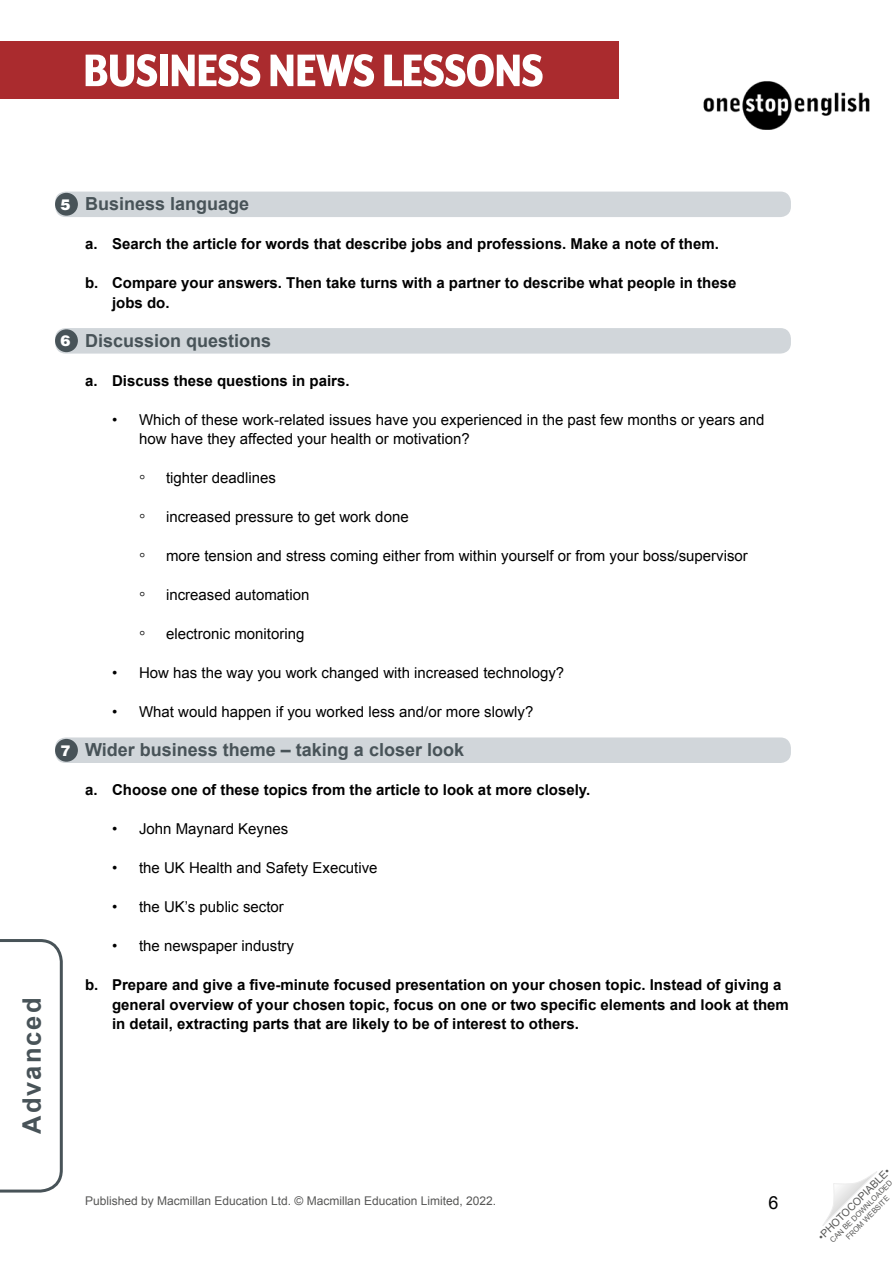
<style>
.page{position:relative;width:893px;height:1263px;background:#fff}
.page>*{position:absolute;margin:0;border:0;box-sizing:border-box;transform-origin:0 0}
.t1{font:800 52.5px "Mr Eaves XL Mod Nar OT";letter-spacing:-.015em;color:#fff}
.t2{font:700 25.5px "Arial";letter-spacing:.08em;color:#485358}
.WS__Exercise_title{font:700 18px "Arial";color:#485358}
.t3{font:18px "Arial";color:#000}
.WS__Bullet{font:15px/19.5px "Arial";color:#000}
.t4{font:700 15px/19.5px "Arial";color:#000}
.Don_t_use_-_10t_numb{font:900 15px "Helvetica LT Std";color:#fff}
.t5{font:12px "Arial";color:#575756}
.t6{font:10.5px "Arial";color:#575756}
.t7{font:7.5px/9px "Arial";color:#575756;text-align:center}
.s1{font-size:18px}
</style>
<div class="page">
<svg style="left:822px;top:1171px;width:55px;height:55px"></svg>
<svg style="left:0;top:939px;width:63px;height:254px"></svg>
<div style="left:0;top:41px;width:619px;height:58px;background:#aa2b2e"></div>
<img style="left:703px;top:81px;width:167px;height:48px">
<div style="left:55px;top:192px;width:736px;height:25px;background:#d1d6da;border-radius:10px"></div>
<div style="left:55px;top:328px;width:736px;height:26px;background:#d1d6da;border-radius:10px"></div>
<div style="left:55px;top:737px;width:736px;height:26px;background:#d1d6da;border-radius:10px"></div>
<div style="left:55px;top:193px;width:23px;height:23px;background:#485358;border-radius:50%"></div>
<div style="left:55px;top:329px;width:23px;height:23px;background:#485358;border-radius:50%"></div>
<div style="left:55px;top:739px;width:23px;height:23px;background:#485358;border-radius:50%"></div>
<h1 class="t1" style="left:83px;top:42px;width:462px">BUSINESS NEWS LESSONS</h1>
<h2 class="t2" style="left:15px;top:1134px;width:138px;rotate:-90deg">Advanced</h2>
<p class="Don_t_use_-_10t_numb" style="left:61px;top:194px;width:12px">5</p>
<p class="Don_t_use_-_10t_numb" style="left:61px;top:331px;width:12px">6</p>
<p class="Don_t_use_-_10t_numb" style="left:61px;top:740px;width:12px">7</p>
<p class="WS__Exercise_title" style="left:85px;top:192px;width:166px">Business language</p>
<p class="t4" style="left:85px;top:234px;width:635px">a. Search the article for words that describe jobs and professions. Make a note of them.</p>
<p class="t4" style="left:112px;top:273px;width:626px;text-indent:-27px">b. Compare your answers. Then take turns with a partner to describe what people in these jobs do.</p>
<p class="WS__Exercise_title" style="left:85px;top:328px;width:188px">Discussion questions</p>
<p class="t4" style="left:85px;top:371px;width:266px">a. Discuss these questions in pairs.</p>
<p class="WS__Bullet" style="left:139px;top:410px;width:627px;text-indent:-27px">• Which of these work-related issues have you experienced in the past few months or years and how have they affected your health or motivation?</p>
<p class="WS__Bullet" style="left:139px;top:468px;width:139px"><span class="s1">◦</span> tighter deadlines</p>
<p class="WS__Bullet" style="left:139px;top:507px;width:271px"><span class="s1">◦</span> increased pressure to get work done</p>
<p class="WS__Bullet" style="left:139px;top:546px;width:610px"><span class="s1">◦</span> more tension and stress coming either from within yourself or from your boss/supervisor</p>
<p class="WS__Bullet" style="left:139px;top:585px;width:172px"><span class="s1">◦</span> increased automation</p>
<p class="WS__Bullet" style="left:139px;top:624px;width:167px"><span class="s1">◦</span> electronic monitoring</p>
<p class="WS__Bullet" style="left:112px;top:663px;width:454px">• How has the way you work changed with increased technology?</p>
<p class="WS__Bullet" style="left:112px;top:702px;width:423px">• What would happen if you worked less and/or more slowly?</p>
<p class="WS__Exercise_title" style="left:85px;top:738px;width:380px">Wider business theme – taking a closer look</p>
<p class="t4" style="left:85px;top:780px;width:507px">a. Choose one of these topics from the article to look at more closely.</p>
<p class="WS__Bullet" style="left:112px;top:819px;width:178px">• John Maynard Keynes</p>
<p class="WS__Bullet" style="left:112px;top:858px;width:267px">• the UK Health and Safety Executive</p>
<p class="WS__Bullet" style="left:112px;top:897px;width:173px">• the UK’s public sector</p>
<p class="WS__Bullet" style="left:112px;top:936px;width:184px">• the newspaper industry</p>
<p class="t4" style="left:112px;top:975px;width:678px;text-indent:-27px">b. Prepare and give a five-minute focused presentation on your chosen topic. Instead of giving a general overview of your chosen topic, focus on one or two specific elements and look at them in detail, extracting parts that are likely to be of interest to others.</p>
<p class="t5" style="left:85px;top:1193px;width:413px">Published by Macmillan Education Ltd. © Macmillan Education Limited, 2022.</p>
<p class="t3" style="left:769px;top:1191px;width:12px">6</p>
<p class="t6" style="left:815px;top:1233px;width:99px;rotate:-45deg">•PHOTOCOPIABLE•</p>
<p class="t7" style="left:828px;top:1238px;width:86px;rotate:-45deg">CAN BE DOWNLOADED<br>FROM WEBSITE</p>
</div>
